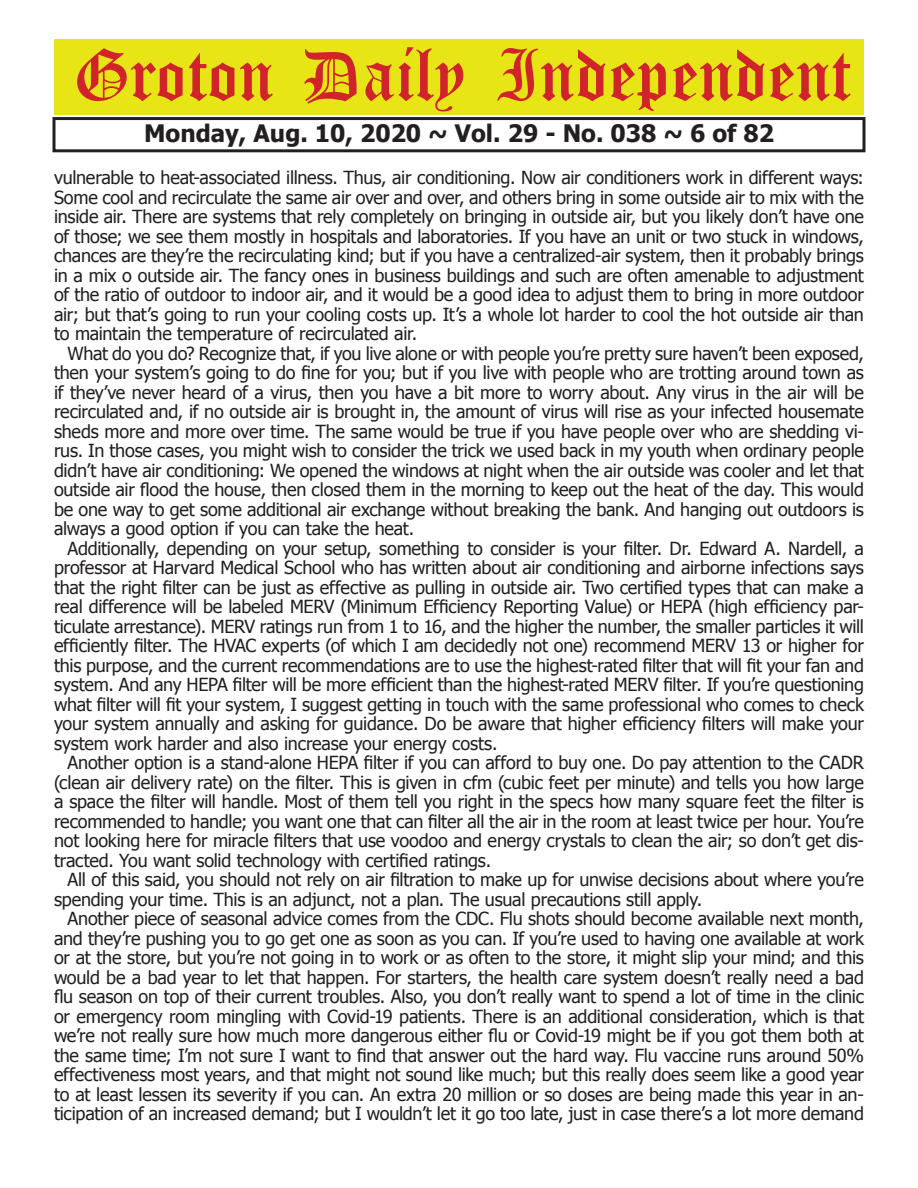
<style>
.page{position:relative;width:918px;height:1188px;background:#fff}
.page>*{position:absolute;margin:0;border:0;box-sizing:border-box;transform-origin:0 0}
.t1{font:54px "Old English Five";color:#d1232a}
.t2{font:700 24px "Tahoma";color:#231f20}
.t3{font:18px/19.5px "Tahoma";letter-spacing:-.01em;color:#231f20;text-align:justify}
</style>
<div class="page">
<div style="left:52px;top:117px;width:814px;height:35px;border:3px solid #231f20"></div>
<div style="left:54px;top:40px;width:810px;height:75px;background:#e7e515"></div>
<h1 class="t1" style="left:73px;top:50px;width:779px">Groton Daily Independent</h1>
<h2 class="t2" style="left:144px;top:116px;width:631px">Monday, Aug. 10, 2020 ~ Vol. 29 - No. 038 ~ 6 of 82</h2>
<p class="t3" style="left:54px;top:167px;width:812px">vulnerable to heat-associated illness. Thus, air conditioning. Now air conditioners work in different ways:<br>Some cool and recirculate the same air over and over, and others bring in some outside air to mix with the inside air. There are systems that rely completely on bringing in outside air, but you likely don’t have one of those; we see them mostly in hospitals and laboratories. If you have an unit or two stuck in windows, chances are they’re the recirculating kind; but if you have a centralized-air system, then it probably brings in a mix o outside air. The fancy ones in business buildings and such are often amenable to adjustment of the ratio of outdoor to indoor air, and it would be a good idea to adjust them to bring in more outdoor air; but that’s going to run your cooling costs up. It’s a whole lot harder to cool the hot outside air than to maintain the temperature of recirculated air.</p>
<p class="t3" style="left:54px;top:343px;width:812px;text-indent:14px">What do you do? Recognize that, if you live alone or with people you’re pretty sure haven’t been exposed, then your system’s going to do fine for you; but if you live with people who are trotting around town as if they’ve never heard of a virus, then you have a bit more to worry about. Any virus in the air will be recirculated and, if no outside air is brought in, the amount of virus will rise as your infected housemate sheds more and more over time. The same would be true if you have people over who are shedding vi&shy;rus. In those cases, you might wish to consider the trick we used back in my youth when ordinary people didn’t have air conditioning: We opened the windows at night when the air outside was cooler and let that outside air flood the house, then closed them in the morning to keep out the heat of the day. This would be one way to get some additional air exchange without breaking the bank. And hanging out outdoors is always a good option if you can take the heat.</p>
<p class="t3" style="left:54px;top:538px;width:812px;text-indent:14px">Additionally, depending on your setup, something to consider is your filter. Dr. Edward A. Nardell, a professor at Harvard Medical School who has written about air conditioning and airborne infections says that the right filter can be just as effective as pulling in outside air. Two certified types that can make a real difference will be labeled MERV (Minimum Efficiency Reporting Value) or HEPA (high efficiency par&shy;ticulate arrestance). MERV ratings run from 1 to 16, and the higher the number, the smaller particles it will efficiently filter. The HVAC experts (of which I am decidedly not one) recommend MERV 13 or higher for this purpose, and the current recommendations are to use the highest-rated filter that will fit your fan and system. And any HEPA filter will be more efficient than the highest-rated MERV filter. If you’re questioning what filter will fit your system, I suggest getting in touch with the same professional who comes to check your system annually and asking for guidance. Do be aware that higher efficiency filters will make your system work harder and also increase your energy costs.</p>
<p class="t3" style="left:54px;top:752px;width:812px;text-indent:14px">Another option is a stand-alone HEPA filter if you can afford to buy one. Do pay attention to the CADR (clean air delivery rate) on the filter. This is given in cfm (cubic feet per minute) and tells you how large a space the filter will handle. Most of them tell you right in the specs how many square feet the filter is recommended to handle; you want one that can filter all the air in the room at least twice per hour. You’re not looking here for miracle filters that use voodoo and energy crystals to clean the air; so don’t get dis&shy;tracted. You want solid technology with certified ratings.</p>
<p class="t3" style="left:54px;top:869px;width:811px;text-indent:14px">All of this said, you should not rely on air filtration to make up for unwise decisions about where you’re spending your time. This is an adjunct, not a plan. The usual precautions still apply.</p>
<p class="t3" style="left:54px;top:908px;width:812px;text-indent:14px">Another piece of seasonal advice comes from the CDC. Flu shots should become available next month, and they’re pushing you to go get one as soon as you can. If you’re used to having one available at work or at the store, but you’re not going in to work or as often to the store, it might slip your mind; and this would be a bad year to let that happen. For starters, the health care system doesn’t really need a bad flu season on top of their current troubles. Also, you don’t really want to spend a lot of time in the clinic or emergency room mingling with Covid-19 patients. There is an additional consideration, which is that we’re not really sure how much more dangerous either flu or Covid-19 might be if you got them both at the same time; I’m not sure I want to find that answer out the hard way. Flu vaccine runs around 50% effectiveness most years, and that might not sound like much; but this really does seem like a good year to at least lessen its severity if you can. An extra 20 million or so doses are being made this year in an&shy;ticipation of an increased demand; but I wouldn’t let it go too late, just in case there’s a lot more demand</p>
</div>
